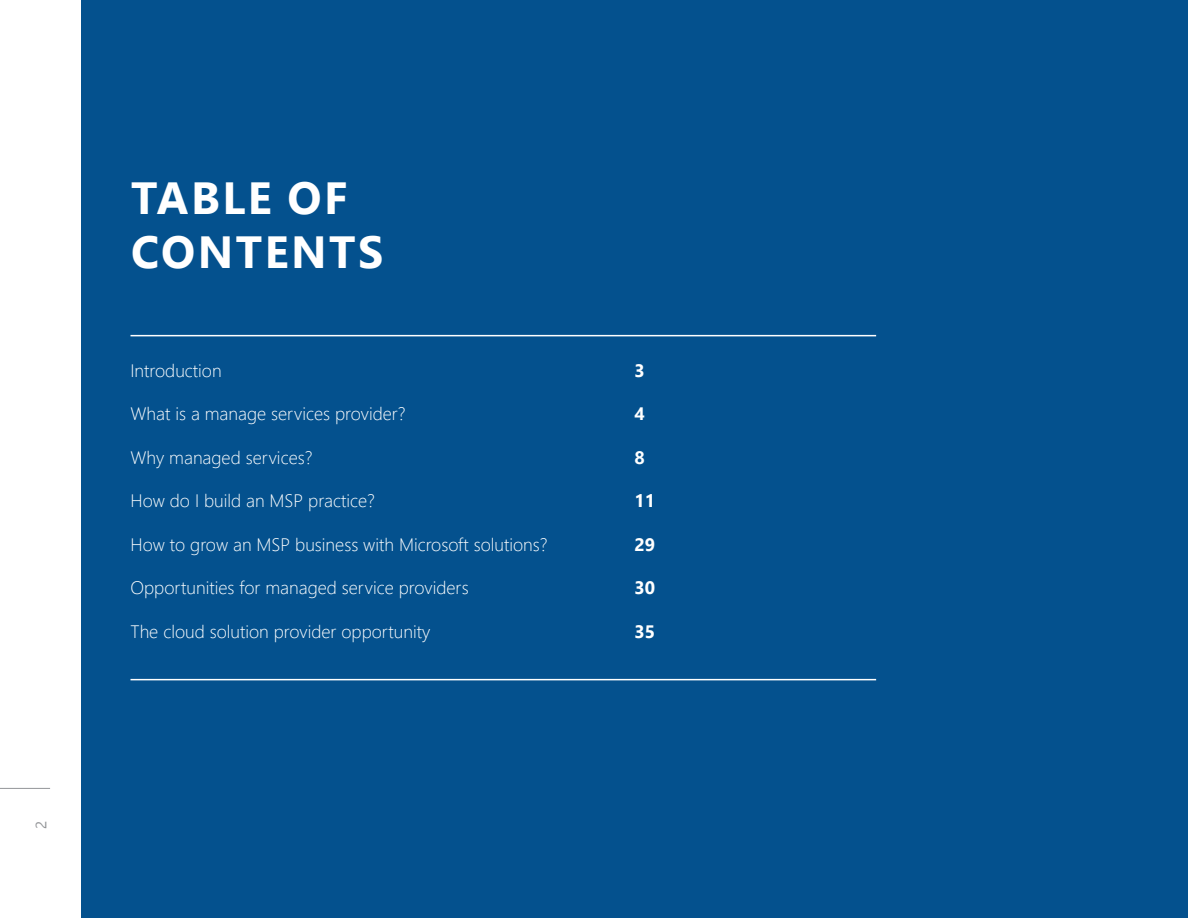
<style>
.page{position:relative;width:1188px;height:918px;background:#fff}
.page>*{position:absolute;margin:0;border:0;box-sizing:border-box;transform-origin:0 0}
.t1{font:700 45px/54px "Segoe UI";letter-spacing:.055em;color:#fff}
.t2{font:300 18px "Segoe UI";color:#fff}
.t3{font:700 18px "Segoe UI";color:#fff}
.t4{font:15px "Segoe UI";color:#939598}
</style>
<div class="page">
<div style="left:81px;top:0;width:1107px;height:917px;background:#04518e"></div>
<hr style="left:130px;top:335px;width:746px;height:1px;background:#fff">
<hr style="left:130px;top:679px;width:746px;height:1px;background:#fff">
<hr style="left:0;top:788px;width:50px;height:1px;background:#939598">
<p class="t4" style="left:30px;top:829px;width:10px;rotate:-90deg">2</p>
<h1 class="t1" style="left:131px;top:170px;width:253px">TABLE OF<br>CONTENTS</h1>
<p class="t2" style="left:130px;top:357px;width:93px">Introduction</p>
<p class="t2" style="left:130px;top:400px;width:277px">What is a manage services provider?</p>
<p class="t2" style="left:130px;top:444px;width:183px">Why managed services?</p>
<p class="t2" style="left:130px;top:487px;width:246px">How do I build an MSP practice?</p>
<p class="t2" style="left:130px;top:531px;width:419px">How to grow an MSP business with Microsoft solutions?</p>
<p class="t2" style="left:130px;top:575px;width:340px">Opportunities for managed service providers</p>
<p class="t2" style="left:130px;top:618px;width:301px">The cloud solution provider opportunity</p>
<p class="t3" style="left:634px;top:357px;width:12px">3</p>
<p class="t3" style="left:634px;top:400px;width:12px">4</p>
<p class="t3" style="left:634px;top:444px;width:12px">8</p>
<p class="t3" style="left:634px;top:487px;width:22px">11</p>
<p class="t3" style="left:634px;top:531px;width:22px">29</p>
<p class="t3" style="left:634px;top:574px;width:22px">30</p>
<p class="t3" style="left:634px;top:618px;width:22px">35</p>
</div>
